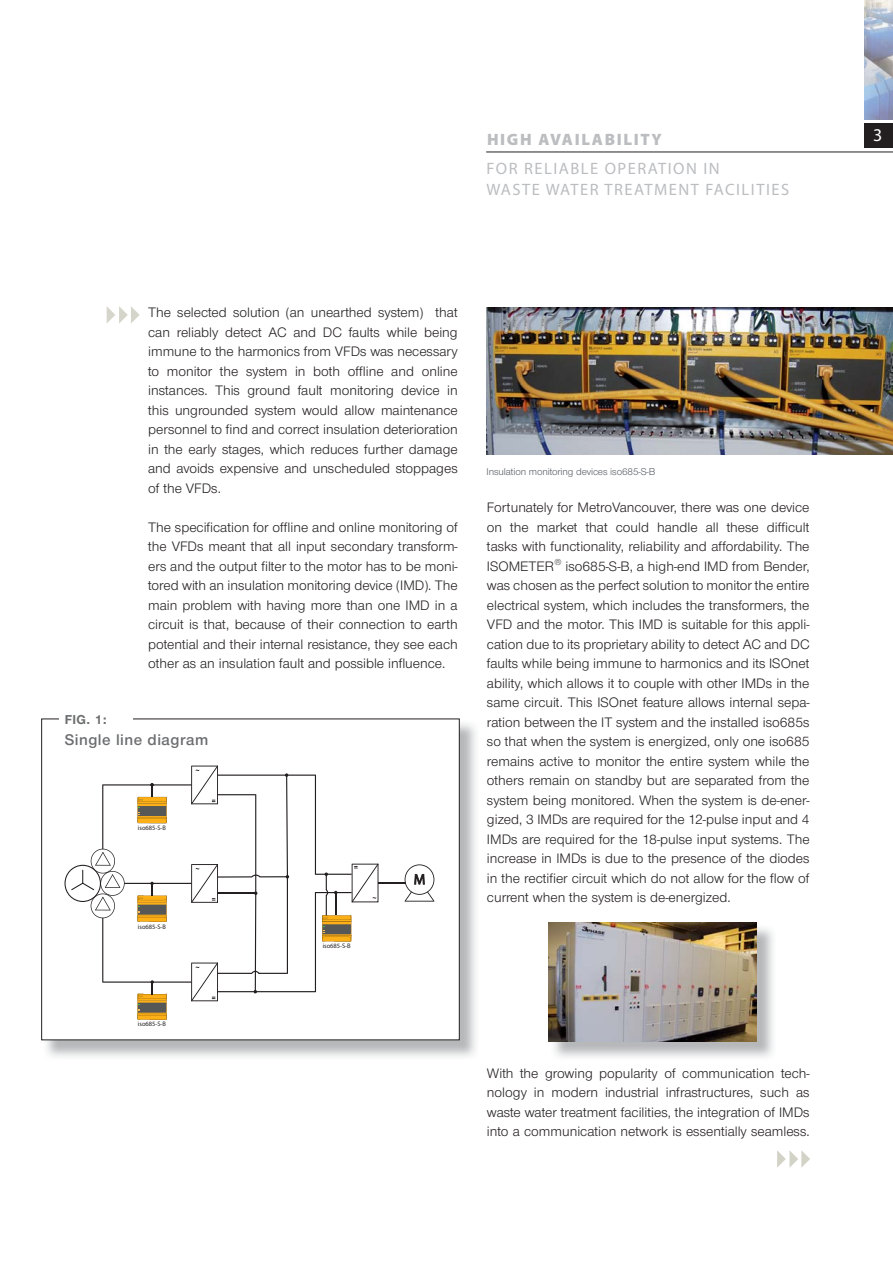
<style>
.page{position:relative;width:893px;height:1263px;background:#fff}
.page>*{position:absolute;margin:0;border:0;box-sizing:border-box;transform-origin:0 0}
.t1{font:18px "Myriad Pro";color:#fff}
.t2{font:16.5px/21px "Myriad Pro";letter-spacing:.09em;color:#bbbdc0}
.t3{font:900 16.5px "Myriad Pro";letter-spacing:.1em;color:#bbbdc0}
.t4{font:600 16.05px "Nimbus Sans Novus T";letter-spacing:.03em;color:#6d6e70}
.t5{font:14.25px/19.5px "Nimbus Sans Novus T";color:#231f20;text-align:justify}
.t6{font:700 13.35px "Nimbus Sans Novus T";color:#6d6e70}
.t7{font:10.2px "Nimbus Sans Novus T";letter-spacing:-.01em;color:#565d62}
.t8{font:6.6px "Myriad Pro";color:#231f20}
</style>
<div class="page">
<svg style="left:107px;top:306px;width:33px;height:17px"></svg>
<img style="left:486px;top:307px;width:407px;height:148px">
<div style="left:864px;top:123px;width:29px;height:24px;background:#231f20"></div>
<hr style="left:486px;top:152px;width:407px;height:1px;background:#231f20">
<img style="left:864px;top:0;width:29px;height:119px">
<img style="left:43px;top:721px;width:433px;height:336px">
<div style="left:42px;top:719px;width:417px;height:321px;background:#fff"></div>
<svg style="left:65px;top:765px;width:369px;height:255px"></svg>
<svg style="left:777px;top:1150px;width:33px;height:18px"></svg>
<img style="left:551px;top:925px;width:222px;height:132px">
<img style="left:549px;top:923px;width:207px;height:118px">
<p class="t3" style="left:487px;top:133px;width:176px">HIGH AVAILABILITY</p>
<p class="t2" style="left:486px;top:159px;width:304px">FOR RELIABLE OPERATION IN<br>WASTE WATER TREATMENT FACILITIES</p>
<p class="t5" style="left:148px;top:304px;width:311px">The selected solution (an unearthed system) that can reliably detect AC and DC faults while being immune to the harmonics from VFDs was necessary to monitor the system in both offline and online instances. This ground fault monitoring device in this ungrounded system would allow maintenance personnel to find and correct insulation deterioration in the early stages, which reduces further damage and avoids expensive and unscheduled stoppages of the VFDs.</p>
<p class="t5" style="left:148px;top:518px;width:311px">The specification for offline and online monitoring of the VFDs meant that all input secondary transform&shy;ers and the output filter to the motor has to be moni&shy;tored with an insulation monitoring device (IMD). The main problem with having more than one IMD in a circuit is that, because of their connection to earth potential and their internal resistance, they see each other as an insulation fault and possible influence.</p>
<p class="t6" style="left:65px;top:714px;width:43px">FIG. 1:</p>
<p class="t4" style="left:65px;top:734px;width:145px">Single line diagram</p>
<p class="t8" style="left:138px;top:824px;width:30px">iso685-S-B</p>
<p class="t8" style="left:138px;top:922px;width:30px">iso685-S-B</p>
<p class="t8" style="left:323px;top:942px;width:30px">iso685-S-B</p>
<p class="t7" style="left:486px;top:467px;width:170px">Insulation monitoring devices iso685-S-B</p>
<p class="t5" style="left:487px;top:499px;width:324px">Fortunately for MetroVancouver, there was one device on the market that could handle all these difficult tasks with functionality, reliability and affordability. The ISOMETER<sup>®</sup> iso685-S-B, a high-end IMD from Bender, was chosen as the perfect solution to monitor the entire electrical system, which includes the transformers, the VFD and the motor. This IMD is suitable for this appli&shy;cation due to its proprietary ability to detect AC and DC faults while being immune to harmonics and its ISOnet ability, which allows it to couple with other IMDs in the same circuit. This ISOnet feature allows internal sepa&shy;ration between the IT system and the installed iso685s so that when the system is energized, only one iso685 remains active to monitor the entire system while the others remain on standby but are separated from the system being monitored. When the system is de-ener&shy;gized, 3 IMDs are required for the 12-pulse input and 4<br>IMDs are required for the 18-pulse input systems. The increase in IMDs is due to the presence of the diodes in the rectifier circuit which do not allow for the flow of current when the system is de-energized.</p>
<p class="t8" style="left:138px;top:1020px;width:30px">iso685-S-B</p>
<p class="t5" style="left:487px;top:1064px;width:324px">With the growing popularity of communication tech&shy;nology in modern industrial infrastructures, such as waste water treatment facilities, the integration of IMDs into a communication network is essentially seamless.</p>
<p class="t1" style="left:873px;top:128px;width:11px">3</p>
</div>
